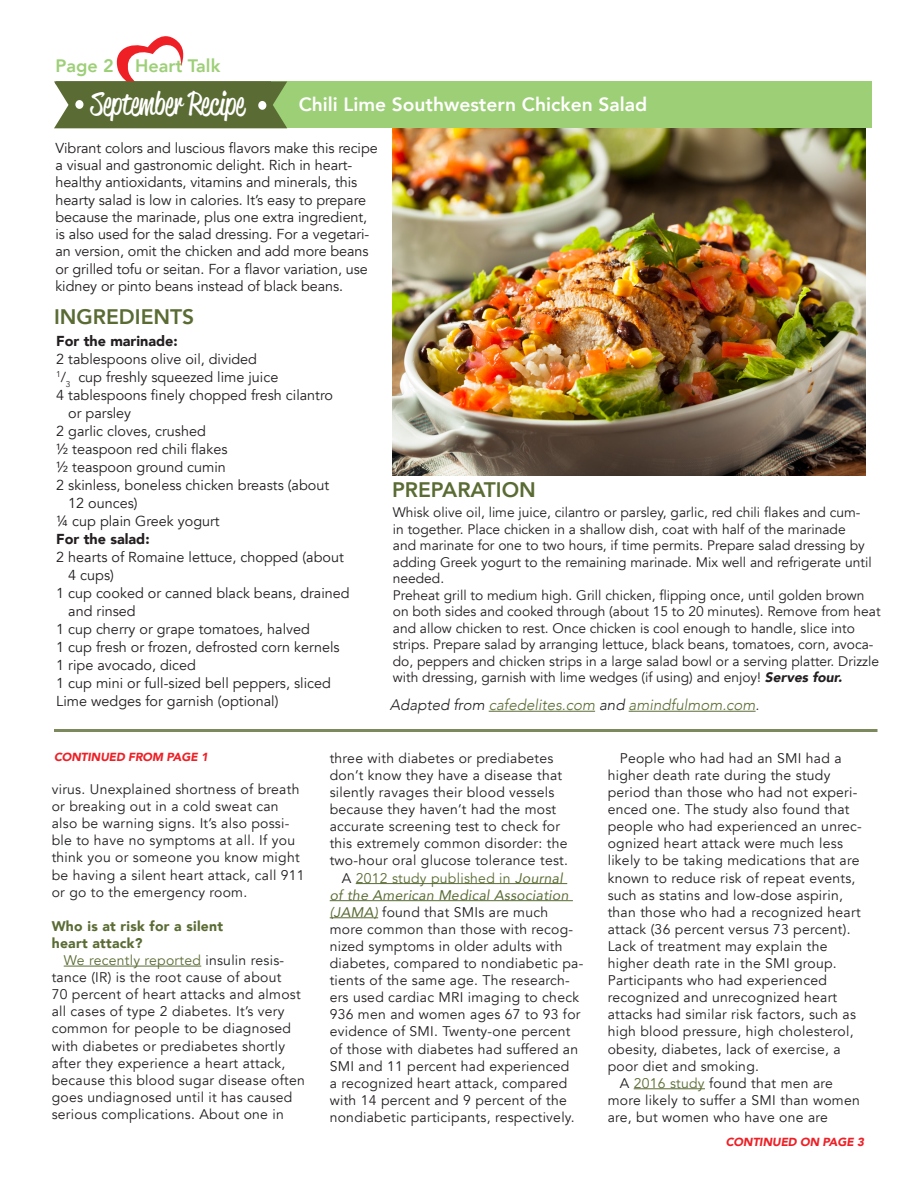
<style>
.page{position:relative;width:918px;height:1188px;background:#fff}
.page>*{position:absolute;margin:0;border:0;box-sizing:border-box;transform-origin:0 0}
.t1{font:31.5px "Reklame Script";color:#fff}
.t2{font:800 21px "Avenir";color:#5a6c34}
.t3{font:800 19.2px "Avenir";color:#fff}
.t4{font:800 18px "Avenir";color:#9dcf77}
.t5{font:italic 300 15.15px "Avenir";color:#5a6c34}
.t6{font:14.4px/17.2px "Avenir";color:#231f20}
.t7{font:900 14.4px "Avenir";color:#231f20}
.t8{font:13.95px/17.1px "Avenir";letter-spacing:.02em;color:#231f20}
.t9{font:900 13.95px/17.1px "Avenir";letter-spacing:.02em;color:#5a6c34}
.t10{font:13.8px/16.5px "Avenir";color:#231f20}
.t11{font:italic 900 11.7px "Avenir";letter-spacing:-.01em;color:#ee2026}
.s1{font-weight:900;font-style:italic}
.s2{color:#231f20}
.s3{color:#5a6c34}
.s4{font-style:italic;color:#5a6c34}
</style>
<div class="page">
<div style="left:271px;top:81px;width:601px;height:47px;background:#9dcf77"></div>
<svg style="left:54px;top:36px;width:233px;height:92px"></svg>
<img style="left:393px;top:128px;width:472px;height:348px">
<hr style="left:489px;top:711px;width:106px;height:1px;background:#5a6c34">
<hr style="left:629px;top:711px;width:127px;height:1px;background:#5a6c34">
<hr style="left:54px;top:729px;width:824px;height:3px;background:#5a6c34">
<hr style="left:64px;top:966px;width:137px;height:1px;background:#5a6c34">
<hr style="left:356px;top:883px;width:211px;height:1px;background:#5a6c34">
<hr style="left:330px;top:900px;width:243px;height:1px;background:#5a6c34">
<hr style="left:330px;top:917px;width:48px;height:1px;background:#5a6c34">
<hr style="left:634px;top:1088px;width:71px;height:1px;background:#5a6c34">
<p class="t4" style="left:56px;top:52px;width:166px">Page 2 Heart Talk</p>
<p class="t1" style="left:91px;top:82px;width:155px">September Recipe</p>
<p class="t3" style="left:299px;top:90px;width:350px">Chili Lime Southwestern Chicken Salad</p>
<p class="t6" style="left:55px;top:139px;width:324px">Vibrant colors and luscious flavors make this recipe a visual and gastronomic delight. Rich in heart&shy;healthy antioxidants, vitamins and minerals, this hearty salad is low in calories. It’s easy to prepare because the marinade, plus one extra ingredient, is also used for the salad dressing. For a vegetari&shy;an version, omit the chicken and add more beans or grilled tofu or seitan. For a flavor variation, use kidney or pinto beans instead of black beans.</p>
<p class="t2" style="left:54px;top:300px;width:142px">INGREDIENTS</p>
<p class="t7" style="left:56px;top:329px;width:123px">For the marinade:</p>
<p class="t6" style="left:56px;top:351px;width:202px">2 tablespoons olive oil, divided</p>
<p class="t6" style="left:56px;top:369px;width:224px"><sup>1</sup>/<sub>3</sub> cup freshly squeezed lime juice</p>
<p class="t6" style="left:68px;top:387px;width:266px;line-height:18px;text-indent:-12px">4 tablespoons finely chopped fresh cilantro or parsley</p>
<p class="t6" style="left:56px;top:423px;width:151px">2 garlic cloves, crushed</p>
<p class="t6" style="left:56px;top:441px;width:173px">½ teaspoon red chili flakes</p>
<p class="t6" style="left:56px;top:459px;width:171px">½ teaspoon ground cumin</p>
<p class="t6" style="left:68px;top:477px;width:262px;line-height:18px;text-indent:-12px">2 skinless, boneless chicken breasts (about<br>12 ounces)</p>
<p class="t6" style="left:56px;top:513px;width:165px">¼ cup plain Greek yogurt</p>
<p class="t7" style="left:56px;top:527px;width:95px">For the salad:</p>
<p class="t6" style="left:68px;top:549px;width:277px;line-height:18px;text-indent:-12px">2 hearts of Romaine lettuce, chopped (about<br>4 cups)</p>
<p class="t6" style="left:68px;top:585px;width:283px;line-height:18px;text-indent:-12px">1 cup cooked or canned black beans, drained and rinsed</p>
<p class="t6" style="left:56px;top:621px;width:255px">1 cup cherry or grape tomatoes, halved</p>
<p class="t6" style="left:56px;top:639px;width:285px">1 cup fresh or frozen, defrosted corn kernels</p>
<p class="t6" style="left:56px;top:657px;width:141px">1 ripe avocado, diced</p>
<p class="t6" style="left:56px;top:675px;width:276px">1 cup mini or full-sized bell peppers, sliced</p>
<p class="t6" style="left:56px;top:693px;width:224px">Lime wedges for garnish (optional)</p>
<p class="t2" style="left:392px;top:474px;width:145px">PREPARATION</p>
<p class="t10" style="left:393px;top:504px;width:480px">Whisk olive oil, lime juice, cilantro or parsley, garlic, red chili flakes and cum&shy;in together. Place chicken in a shallow dish, coat with half of the marinade and marinate for one to two hours, if time permits. Prepare salad dressing by adding Greek yogurt to the remaining marinade. Mix well and refrigerate until needed.</p>
<p class="t10" style="left:393px;top:587px;width:489px">Preheat grill to medium high. Grill chicken, flipping once, until golden brown on both sides and cooked through (about 15 to 20 minutes). Remove from heat and allow chicken to rest. Once chicken is cool enough to handle, slice into strips. Prepare salad by arranging lettuce, black beans, tomatoes, corn, avoca&shy;do, peppers and chicken strips in a large salad bowl or a serving platter. Drizzle with dressing, garnish with lime wedges (if using) and enjoy! <span class="s1">Serves four.</span></p>
<p class="t5" style="left:390px;top:696px;width:371px"><span class="s2">Adapted from</span> cafedelites.com <span class="s2">and</span> amindfulmom.com<span class="s2">.</span></p>
<p class="t11" style="left:54px;top:747px;width:156px">CONTINUED FROM PAGE 1</p>
<p class="t8" style="left:52px;top:781px;width:254px">virus. Unexplained shortness of breath or breaking out in a cold sweat can also be warning signs. It’s also possi&shy;ble to have no symptoms at all. If you think you or someone you know might be having a silent heart attack, call 911 or go to the emergency room.</p>
<p class="t9" style="left:52px;top:917px;width:173px">Who is at risk for a silent heart attack?</p>
<p class="t8" style="left:52px;top:952px;width:255px;text-indent:12px"><span class="s3">We recently reported</span> insulin resis&shy;tance (IR) is the root cause of about<br>70 percent of heart attacks and almost all cases of type 2 diabetes. It’s very common for people to be diagnosed with diabetes or prediabetes shortly after they experience a heart attack, because this blood sugar disease often goes undiagnosed until it has caused serious complications. About one in</p>
<p class="t8" style="left:330px;top:750px;width:240px">three with diabetes or prediabetes don’t know they have a disease that silently ravages their blood vessels because they haven’t had the most accurate screening test to check for this extremely common disorder: the two-hour oral glucose tolerance test.</p>
<p class="t8" style="left:330px;top:869px;width:255px;text-indent:12px">A <span class="s3">2012 study published in</span> <span class="s4">Journal<br>of the American Medical Association (JAMA)</span> found that SMIs are much more common than those with recog&shy;nized symptoms in older adults with diabetes, compared to nondiabetic pa&shy;tients of the same age. The research&shy;ers used cardiac MRI imaging to check 936 men and women ages 67 to 93 for evidence of SMI. Twenty-one percent of those with diabetes had suffered an SMI and 11 percent had experienced<br>a recognized heart attack, compared with 14 percent and 9 percent of the nondiabetic participants, respectively.</p>
<p class="t8" style="left:608px;top:750px;width:256px;text-indent:12px">People who had had an SMI had a higher death rate during the study period than those who had not experi&shy;enced one. The study also found that people who had experienced an unrec&shy;ognized heart attack were much less likely to be taking medications that are known to reduce risk of repeat events, such as statins and low-dose aspirin, than those who had a recognized heart attack (36 percent versus 73 percent).<br>Lack of treatment may explain the higher death rate in the SMI group.<br>Participants who had experienced recognized and unrecognized heart attacks had similar risk factors, such as high blood pressure, high cholesterol, obesity, diabetes, lack of exercise, a poor diet and smoking.</p>
<p class="t8" style="left:608px;top:1075px;width:254px;text-indent:12px">A <span class="s3">2016 study</span> found that men are more likely to suffer a SMI than women are, but women who have one are</p>
<p class="t11" style="left:726px;top:1132px;width:140px">CONTINUED ON PAGE 3</p>
</div>
